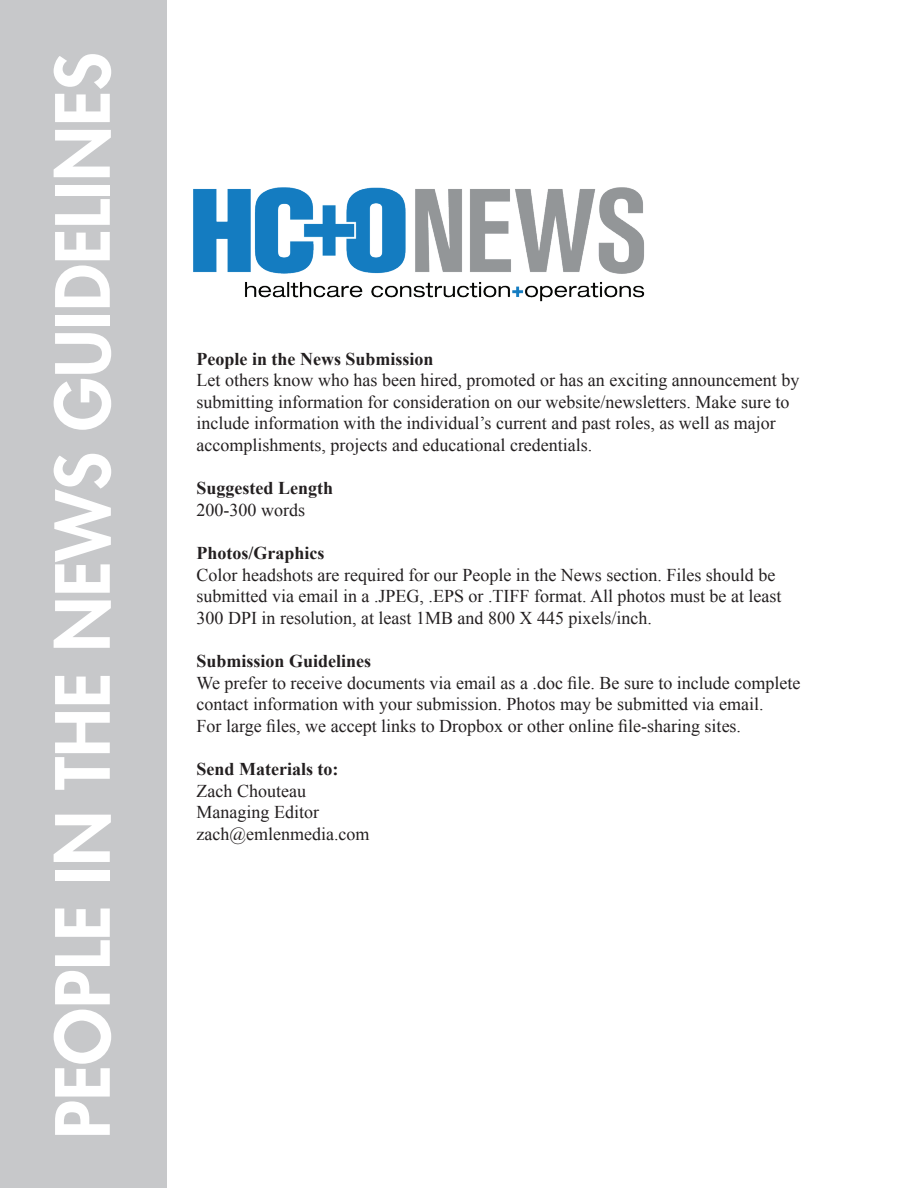
<style>
.page{position:relative;width:918px;height:1188px;background:#fff}
.page>*{position:absolute;margin:0;border:0;box-sizing:border-box;transform-origin:0 0}
.t1{font:800 72.6px "Futura";color:#fff}
.t2{font:18px/21.6px "Times New Roman";color:#231f20}
.t3{font:700 18px "Times New Roman";color:#231f20}
</style>
<div class="page">
<div style="left:0;top:0;width:166px;height:1188px;background:#c7c8ca"></div>
<img style="left:193px;top:187px;width:452px;height:115px">
<h1 class="t1" style="left:35px;top:1139px;width:1088px;rotate:-90deg">PEOPLE IN THE NEWS GUIDELINES</h1>
<p class="t3" style="left:197px;top:346px;width:239px">People in the News Submission</p>
<p class="t2" style="left:197px;top:369px;width:604px">Let others know who has been hired, promoted or has an exciting announcement by submitting information for consideration on our website/newsletters. Make sure to include information with the individual’s current and past roles, as well as major accomplishments, projects and educational credentials.</p>
<p class="t3" style="left:197px;top:476px;width:138px">Suggested Length</p>
<p class="t2" style="left:197px;top:499px;width:110px">200-300 words</p>
<p class="t3" style="left:197px;top:540px;width:130px">Photos/Graphics</p>
<p class="t2" style="left:197px;top:563px;width:586px">Color headshots are required for our People in the News section. Files should be submitted via email in a .JPEG, .EPS or .TIFF format. All photos must be at least<br>300 DPI in resolution, at least 1MB and 800 X 445 pixels/inch.</p>
<p class="t3" style="left:197px;top:648px;width:176px">Submission Guidelines</p>
<p class="t2" style="left:197px;top:671px;width:605px">We prefer to receive documents via email as a .doc file. Be sure to include complete contact information with your submission. Photos may be submitted via email.<br>For large files, we accept links to Dropbox or other online file-sharing sites.</p>
<p class="t3" style="left:197px;top:756px;width:143px">Send Materials to:</p>
<p class="t2" style="left:197px;top:779px;width:175px">Zach Chouteau<br>Managing Editor zach@emlenmedia.com</p>
</div>
